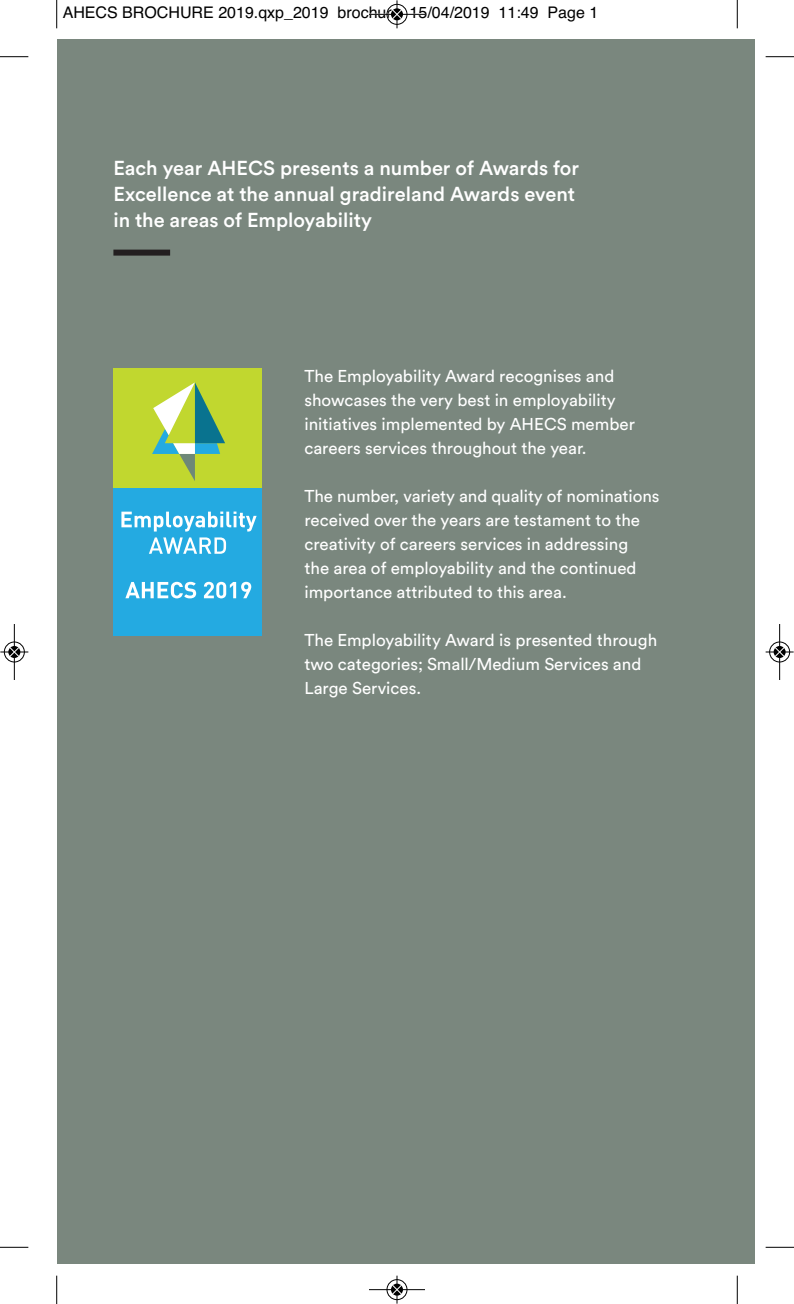
<style>
.page{position:relative;width:794px;height:1304px;background:#fff}
.page>*{position:absolute;margin:0;border:0;box-sizing:border-box;transform-origin:0 0}
.t1{font:500 20px/26px "Circular Air Pro";color:#fff}
.t2{font:17px/24px "Circular Air Pro";color:#fff}
.t3{font:16px "Helvetica";color:#000}
</style>
<div class="page">
<div style="left:57px;top:40px;width:697px;height:1224px;background:#7a877e"></div>
<div style="left:113px;top:488px;width:149px;height:148px;background:#24aae1"></div>
<svg style="left:121px;top:512px;width:136px;height:42px"></svg>
<svg style="left:125px;top:582px;width:71px;height:16px"></svg>
<svg style="left:204px;top:582px;width:47px;height:16px"></svg>
<div style="left:113px;top:368px;width:149px;height:120px;background:#c1d72f"></div>
<svg style="left:152px;top:382px;width:73px;height:99px"></svg>
<div style="left:113px;top:250px;width:57px;height:6px;background:#231f20"></div>
<svg style="left:56px;top:0;width:1px;height:28px"></svg>
<svg style="left:0;top:56px;width:28px;height:1px"></svg>
<svg style="left:737px;top:0;width:1px;height:28px"></svg>
<svg style="left:765px;top:56px;width:29px;height:1px"></svg>
<svg style="left:56px;top:1276px;width:1px;height:28px"></svg>
<svg style="left:0;top:1247px;width:28px;height:1px"></svg>
<svg style="left:737px;top:1276px;width:1px;height:28px"></svg>
<svg style="left:765px;top:1247px;width:29px;height:1px"></svg>
<div style="left:386px;top:4px;width:22px;height:21px;border:1px solid #fff;border-radius:50%"></div>
<hr style="left:369px;top:14px;width:56px;height:1px;background:#000">
<div style="left:387px;top:4px;width:20px;height:21px;border:1px solid #000;border-radius:50%"></div>
<svg style="left:392px;top:0;width:10px;height:28px"></svg>
<div style="left:386px;top:1279px;width:22px;height:21px;border:1px solid #fff;border-radius:50%"></div>
<hr style="left:369px;top:1289px;width:56px;height:1px;background:#000">
<div style="left:387px;top:1279px;width:20px;height:21px;border:1px solid #000;border-radius:50%"></div>
<svg style="left:392px;top:1276px;width:10px;height:28px"></svg>
<div style="left:4px;top:641px;width:21px;height:22px;border:1px solid #fff;border-radius:50%"></div>
<hr style="left:14px;top:624px;width:1px;height:56px;background:#000">
<div style="left:4px;top:642px;width:21px;height:20px;border:1px solid #000;border-radius:50%"></div>
<svg style="left:0;top:647px;width:28px;height:10px"></svg>
<div style="left:769px;top:641px;width:21px;height:22px;border:1px solid #fff;border-radius:50%"></div>
<hr style="left:779px;top:624px;width:1px;height:56px;background:#000">
<div style="left:769px;top:642px;width:21px;height:20px;border:1px solid #000;border-radius:50%"></div>
<svg style="left:765px;top:647px;width:28px;height:10px"></svg>
<p class="t3" style="left:63px;top:3px;width:537px">AHECS BROCHURE 2019.qxp_2019 brochure 15/04/2019 11:49 Page 1</p>
<p class="t1" style="left:113px;top:157px;width:467px">Each year AHECS presents a number of Awards for<br>Excellence at the annual gradireland Awards event in the areas of Employability</p>
<p class="t2" style="left:304px;top:366px;width:332px">The Employability Award recognises and showcases the very best in employability initiatives implemented by AHECS member careers services throughout the year.</p>
<p class="t2" style="left:304px;top:486px;width:357px">The number, variety and quality of nominations received over the years are testament to the creativity of careers services in addressing<br>the area of employability and the continued importance attributed to this area.</p>
<p class="t2" style="left:304px;top:630px;width:354px">The Employability Award is presented through two categories; Small/Medium Services and<br>Large Services.</p>
</div>
